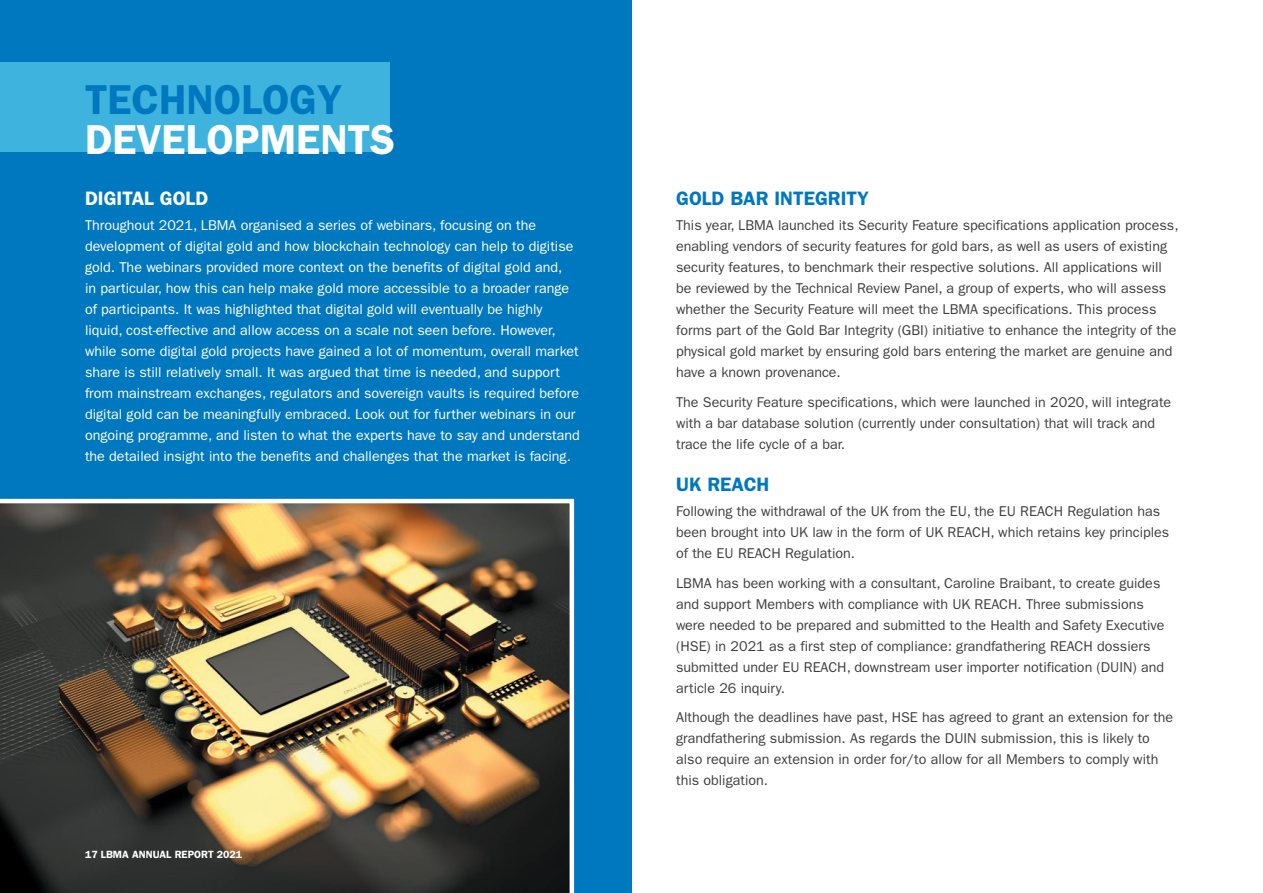
<style>
.page{position:relative;width:1263px;height:893px;background:#fff}
.page>*{position:absolute;margin:0;border:0;box-sizing:border-box;transform-origin:0 0}
.t1{font:600 42px "ITC Franklin Gothic Std";color:#fff}
.t2{font:600 42px "ITC Franklin Gothic Std";color:#0078c0}
.t3{font:600 19.5px "ITC Franklin Gothic Std";color:#0078c0}
.t4{font:600 19.5px "ITC Franklin Gothic Std";color:#fff}
.t5{font:14.25px/21px "ITC Franklin Gothic Std";color:#3e3e3f}
.t6{font:14.25px/21px "ITC Franklin Gothic Std";color:#fff}
.t7{font:600 10.5px "ITC Franklin Gothic Std";color:#fff}
</style>
<div class="page">
<div style="left:0;top:0;width:631px;height:893px;background:#0078c0"></div>
<div style="left:0;top:62px;width:389px;height:90px;background:#3db3de"></div>
<img style="left:0;top:499px;width:574px;height:394px">
<h1 class="t2" style="left:85px;top:75px;width:258px">TECHNOLOGY</h1>
<h1 class="t1" style="left:85px;top:115px;width:312px">DEVELOPMENTS</h1>
<h2 class="t4" style="left:85px;top:187px;width:125px">DIGITAL GOLD</h2>
<p class="t6" style="left:85px;top:215px;width:496px">Throughout 2021, LBMA organised a series of webinars, focusing on the development of digital gold and how blockchain technology can help to digitise gold. The webinars provided more context on the benefits of digital gold and,<br>in particular, how this can help make gold more accessible to a broader range of participants. It was highlighted that digital gold will eventually be highly liquid, cost-effective and allow access on a scale not seen before. However, while some digital gold projects have gained a lot of momentum, overall market share is still relatively small. It was argued that time is needed, and support from mainstream exchanges, regulators and sovereign vaults is required before digital gold can be meaningfully embraced. Look out for further webinars in our ongoing programme, and listen to what the experts have to say and understand the detailed insight into the benefits and challenges that the market is facing.</p>
<p class="t7" style="left:85px;top:848px;width:159px">17 LBMA ANNUAL REPORT 2021</p>
<h2 class="t3" style="left:676px;top:187px;width:194px">GOLD BAR INTEGRITY</h2>
<p class="t5" style="left:676px;top:215px;width:504px">This year, LBMA launched its Security Feature specifications application process, enabling vendors of security features for gold bars, as well as users of existing security features, to benchmark their respective solutions. All applications will be reviewed by the Technical Review Panel, a group of experts, who will assess whether the Security Feature will meet the LBMA specifications. This process forms part of the Gold Bar Integrity (GBI) initiative to enhance the integrity of the physical gold market by ensuring gold bars entering the market are genuine and have a known provenance.</p>
<p class="t5" style="left:676px;top:391px;width:497px">The Security Feature specifications, which were launched in 2020, will integrate with a bar database solution (currently under consultation) that will track and trace the life cycle of a bar.</p>
<h2 class="t3" style="left:676px;top:473px;width:95px">UK REACH</h2>
<p class="t5" style="left:676px;top:501px;width:495px">Following the withdrawal of the UK from the EU, the EU REACH Regulation has been brought into UK law in the form of UK REACH, which retains key principles of the EU REACH Regulation.</p>
<p class="t5" style="left:676px;top:572px;width:490px">LBMA has been working with a consultant, Caroline Braibant, to create guides and support Members with compliance with UK REACH. Three submissions were needed to be prepared and submitted to the Health and Safety Executive (HSE) in 2021 as a first step of compliance: grandfathering REACH dossiers submitted under EU REACH, downstream user importer notification (DUIN) and article 26 inquiry.</p>
<p class="t5" style="left:676px;top:707px;width:499px">Although the deadlines have past, HSE has agreed to grant an extension for the grandfathering submission. As regards the DUIN submission, this is likely to also require an extension in order for/to allow for all Members to comply with this obligation.</p>
</div>
